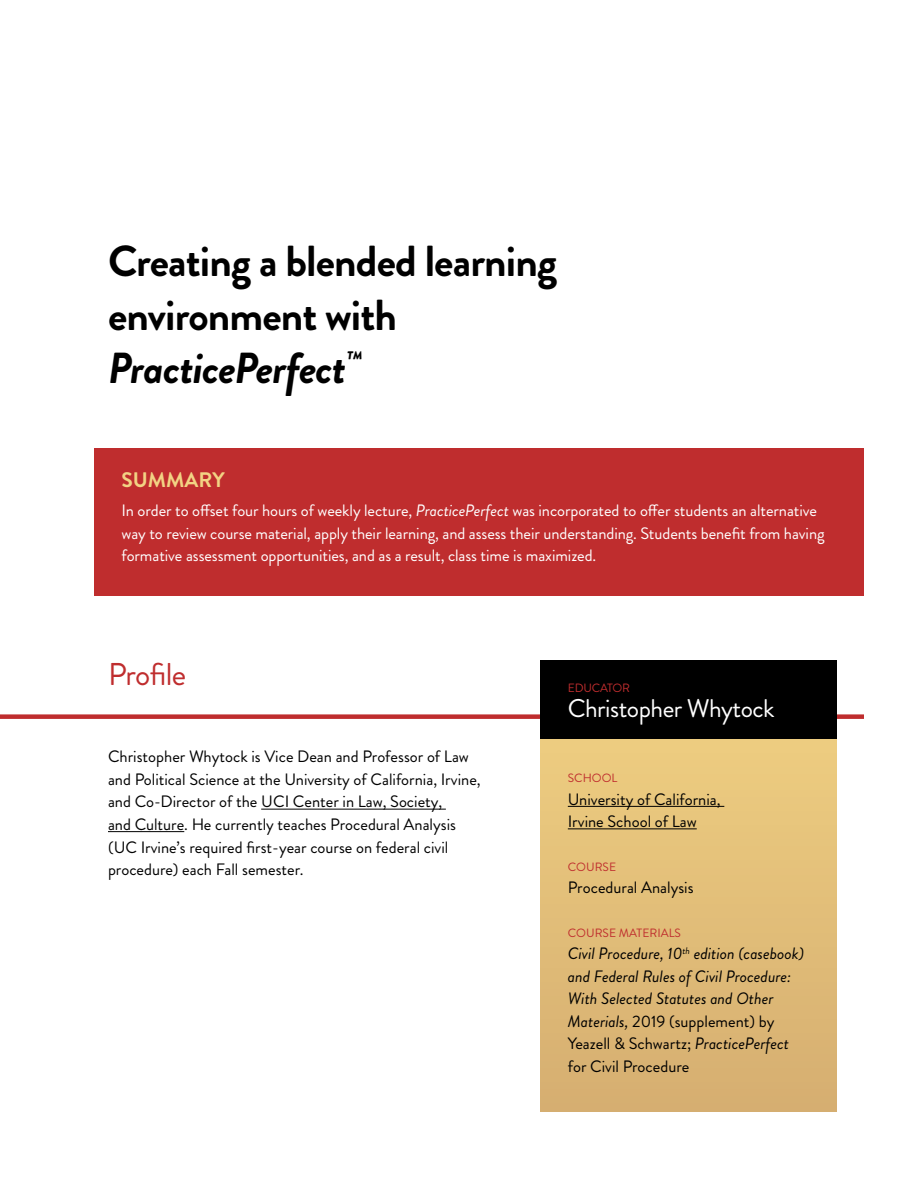
<style>
.page{position:relative;width:918px;height:1188px;background:#fff}
.page>*{position:absolute;margin:0;border:0;box-sizing:border-box;transform-origin:0 0}
.t1{font:700 43.35px/53.6px "Brandon Grotesque";letter-spacing:-.02em;color:#000}
.t2{font:31.5px "Brandon Grotesque";letter-spacing:-.02em;color:#bf2d2e}
.t3{font:25.5px "Brandon Grotesque";letter-spacing:-.02em;color:#fff}
.t4{font:700 21px "Brandon Grotesque";color:#f2d384}
.t5{font:16.5px/22.5px "Brandon Grotesque";color:#000}
.t6{font:16.5px/22.5px "Brandon Grotesque";letter-spacing:-.005em;color:#fff}
.t7{font:italic 16.5px/22.5px "Brandon Grotesque";color:#000}
.t8{font:12px "Brandon Grotesque";color:#bf2d2e}
.t9{font:12px "Brandon Grotesque";letter-spacing:-.02em;color:#bf2d2e}
.s1{font-style:italic}
.s2{font-style:normal}
</style>
<div class="page">
<hr style="left:261px;top:809px;width:185px;height:1px;background:#000">
<hr style="left:108px;top:831px;width:76px;height:1px;background:#000">
<div style="left:0;top:714px;width:864px;height:5px;background:#bf2d2e"></div>
<div style="left:94px;top:448px;width:770px;height:148px;background:#bf2d2e"></div>
<svg style="left:540px;top:739px;width:297px;height:372px"></svg>
<div style="left:540px;top:660px;width:297px;height:79px;background:#000"></div>
<hr style="left:568px;top:806px;width:156px;height:1px;background:#000">
<hr style="left:568px;top:828px;width:129px;height:1px;background:#000">
<h1 class="t1" style="left:108px;top:235px;width:451px">Creating a blended learning environment with<br><span class="s1">PracticePerfect</span><sup>™</sup></h1>
<p class="t4" style="left:122px;top:465px;width:105px">SUMMARY</p>
<p class="t6" style="left:122px;top:499px;width:705px">In order to offset four hours of weekly lecture, <span class="s1">PracticePerfect</span> was incorporated to offer students an alternative way to review course material, apply their learning, and assess their understanding. Students benefit from having formative assessment opportunities, and as a result, class time is maximized.</p>
<h2 class="t2" style="left:108px;top:652px;width:80px">Profile</h2>
<p class="t5" style="left:108px;top:746px;width:374px">Christopher Whytock is Vice Dean and Professor of Law and Political Science at the University of California, Irvine, and Co-Director of the UCI Center in Law, Society,<br>and Culture. He currently teaches Procedural Analysis (UC Irvine’s required first-year course on federal civil procedure) each Fall semester.</p>
<p class="t9" style="left:568px;top:679px;width:64px">EDUCATOR</p>
<h3 class="t3" style="left:568px;top:691px;width:208px">Christopher Whytock</h3>
<p class="t8" style="left:568px;top:770px;width:51px">SCHOOL</p>
<p class="t5" style="left:568px;top:788px;width:154px">University of California,<br>Irvine School of Law</p>
<p class="t8" style="left:568px;top:858px;width:50px">COURSE</p>
<p class="t5" style="left:568px;top:877px;width:127px">Procedural Analysis</p>
<p class="t8" style="left:568px;top:924px;width:115px">COURSE MATERIALS</p>
<p class="t7" style="left:568px;top:943px;width:238px">Civil Procedure, 10<sup>th</sup> edition (casebook) and Federal Rules of Civil Procedure:<br>With Selected Statutes and Other Materials, <span class="s2">2019 (supplement) by Yeazell &amp; Schwartz;</span> PracticePerfect <span class="s2">for Civil Procedure</span></p>
</div>
